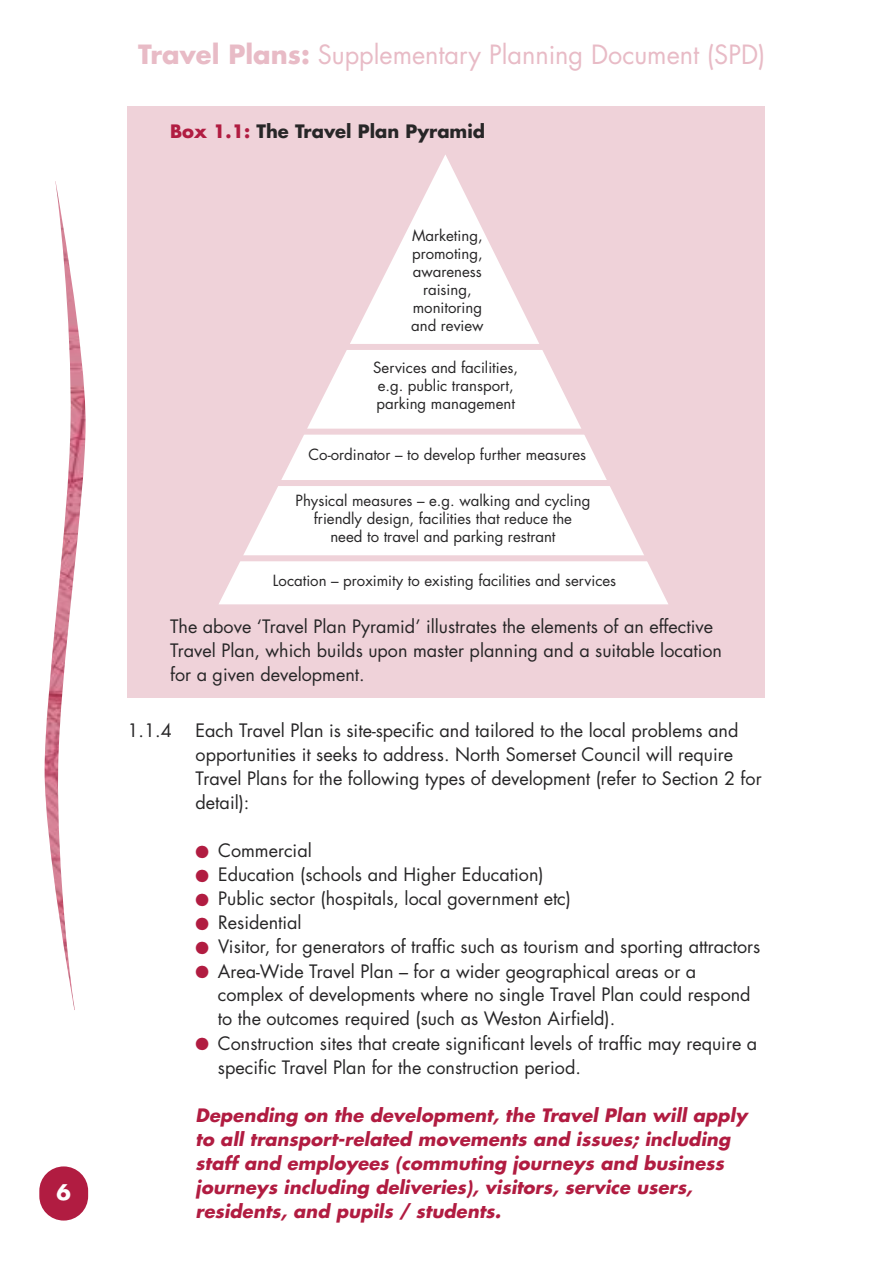
<style>
.page{position:relative;width:893px;height:1263px;background:#fff}
.page>*{position:absolute;margin:0;border:0;box-sizing:border-box;transform-origin:0 0}
.t1{font:25.8px "Futura LT";color:#e8bbc6}
.t2{font:700 21px "Futura LT";color:#fff}
.t3{font:18px/24px "Futura LT";color:#272627}
.t4{font:italic 700 18px/24px "Futura LT";letter-spacing:.005em;color:#b11c41}
.t5{font:700 18px "Futura LT";color:#272627}
.t6{font:15px/18px "Futura LT";color:#272627;text-align:center}
.s1{font-weight:700}
.s2{color:#b11c41}
</style>
<div class="page">
<div style="left:128px;top:106px;width:637px;height:592px;background:#efd2d9"></div>
<img style="left:44px;top:181px;width:42px;height:829px">
<svg style="left:219px;top:155px;width:449px;height:449px"></svg>
<div style="left:202px;top:344px;width:516px;height:6px;background:#efd2d9"></div>
<div style="left:202px;top:429px;width:516px;height:6px;background:#efd2d9"></div>
<div style="left:202px;top:555px;width:516px;height:6px;background:#efd2d9"></div>
<div style="left:202px;top:480px;width:516px;height:6px;background:#efd2d9"></div>
<div style="left:39px;top:1166px;width:49px;height:54px;background:#b11c41;border-radius:24px"></div>
<p class="t2" style="left:57px;top:1182px;width:16px">6</p>
<h1 class="t1" style="left:138px;top:43px;width:629px"><span class="s1">Travel Plans:</span> Supplementary Planning Document (SPD)</h1>
<h3 class="t5" style="left:170px;top:123px;width:317px"><span class="s2">Box 1.1:</span> The Travel Plan Pyramid</h3>
<p class="t6" style="left:411px;top:228px;width:74px">Marketing, promoting, awareness raising, monitoring and review</p>
<p class="t6" style="left:373px;top:360px;width:146px;text-align:left">Services and facilities, e.g. public transport, parking management</p>
<p class="t6" style="left:309px;top:446px;width:279px">Co-ordinator – to develop further measures</p>
<p class="t6" style="left:295px;top:492px;width:296px">Physical measures – e.g. walking and cycling friendly design, facilities that reduce the<br>need to travel and parking restrant</p>
<p class="t6" style="left:273px;top:573px;width:345px">Location – proximity to existing facilities and services</p>
<p class="t3" style="left:170px;top:616px;width:553px">The above ‘Travel Plan Pyramid’ illustrates the elements of an effective<br>Travel Plan, which builds upon master planning and a suitable location for a given development.</p>
<p class="t3" style="left:128px;top:720px;width:46px">1.1.4</p>
<p class="t3" style="left:196px;top:720px;width:568px">Each Travel Plan is site-specific and tailored to the local problems and opportunities it seeks to address. North Somerset Council will require Travel Plans for the following types of development (refer to Section 2 for detail):</p>
<p class="t3" style="left:218px;top:840px;width:544px">Commercial<br>Education (schools and Higher Education)<br>Public sector (hospitals, local government etc)<br>Residential<br>Visitor, for generators of traffic such as tourism and sporting attractors Area-Wide Travel Plan – for a wider geographical areas or a</p>
<p class="t3" style="left:218px;top:984px;width:541px">complex of developments where no single Travel Plan could respond to the outcomes required (such as Weston Airfield).<br>Construction sites that create significant levels of traffic may require a specific Travel Plan for the construction period.</p>
<p class="t4" style="left:196px;top:1104px;width:553px">Depending on the development, the Travel Plan will apply to all transport-related movements and issues; including staff and employees (commuting journeys and business journeys including deliveries), visitors, service users, residents, and pupils / students.</p>
</div>
